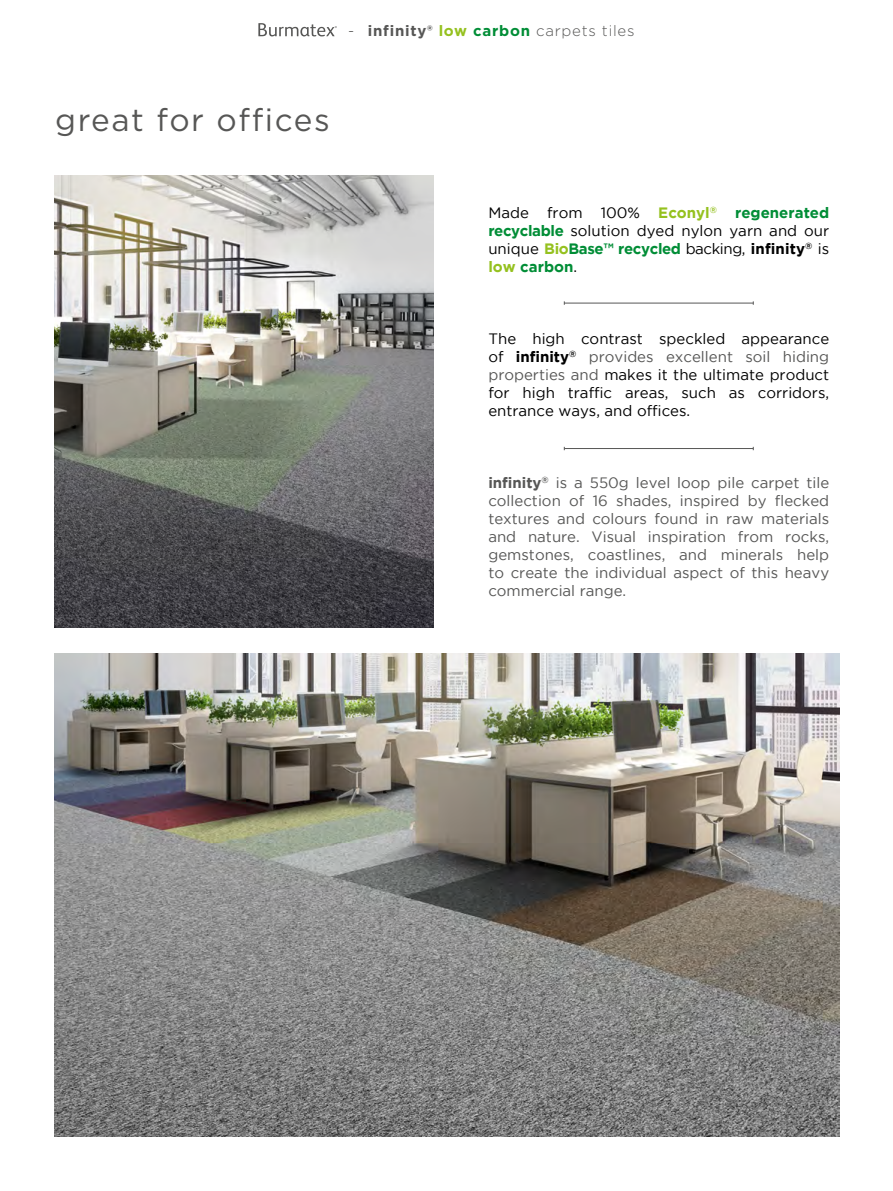
<style>
.page{position:relative;width:893px;height:1191px;background:#fff}
.page>*{position:absolute;margin:0;border:0;box-sizing:border-box;transform-origin:0 0}
.t1{font:31.5px "Gotham";letter-spacing:.05em;color:#575756}
.t2{font:15px/18px "Gotham";color:#000;text-align:justify}
.t3{font:15px/18px "Gotham";color:#575756;text-align:justify}
.t4{font:300 15px "Gotham";letter-spacing:.05em;color:#575756}
.s1{font-weight:700}
.s2{font-weight:700;color:#95c11f}
.s3{font-weight:700;color:#008d36}
.s4{color:#575756}
</style>
<div class="page">
<img style="left:54px;top:175px;width:380px;height:452px">
<img style="left:54px;top:653px;width:785px;height:484px">
<hr style="left:564px;top:448px;width:189px;height:1px;background:#575756">
<hr style="left:564px;top:303px;width:189px;height:1px;background:#575756">
<svg style="left:258px;top:23px;width:79px;height:13px"></svg>
<p class="t4" style="left:348px;top:22px;width:288px">- <span class="s1">infinity®</span> <span class="s2">low</span> <span class="s3">carbon</span> carpets tiles</p>
<h1 class="t1" style="left:55px;top:100px;width:276px">great for offices</h1>
<p class="t2" style="left:488px;top:203px;width:342px">Made from 100% <span class="s2">Econyl</span><sup>®</sup> <span class="s3">regenerated recyclable</span> solution dyed nylon yarn and our unique <span class="s2">Bio</span><span class="s3">Base™ recycled</span> backing, <span class="s1">infinity</span><sup>®</sup> is <span class="s2">low</span> <span class="s3">carbon</span>.</p>
<p class="t2" style="left:488px;top:329px;width:342px">The high contrast speckled appearance of <span class="s1">infinity</span><sup>®</sup> <span class="s4">provides excellent soil hiding properties and</span> makes it the ultimate product for high traffic areas, such as corridors, entrance ways, and offices.</p>
<p class="t3" style="left:488px;top:473px;width:342px"><span class="s1">infinity</span><sup>®</sup> is a 550g level loop pile carpet tile collection of 16 shades, inspired by flecked textures and colours found in raw materials and nature. Visual inspiration from rocks, gemstones, coastlines, and minerals help to create the individual aspect of this heavy commercial range.</p>
</div>
